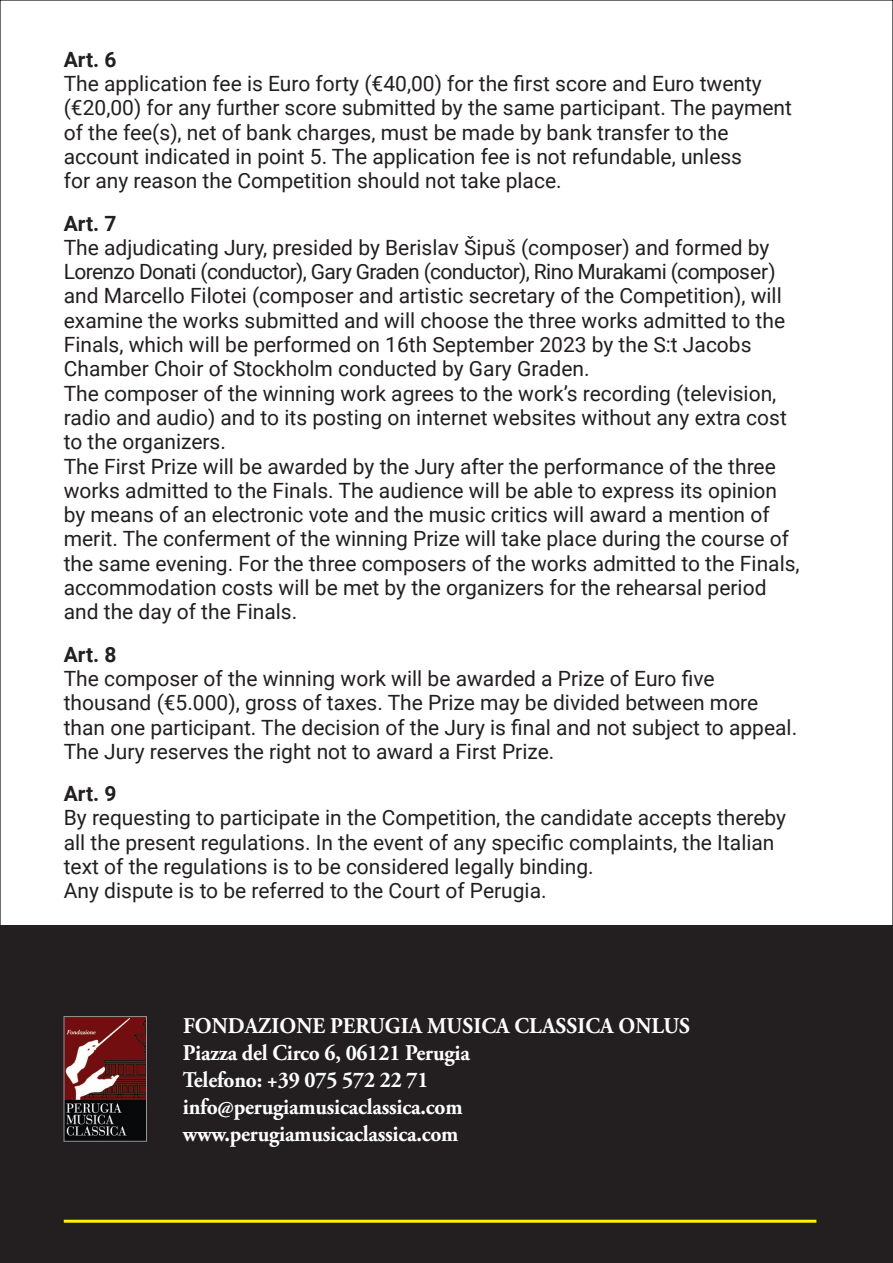
<style>
.page{position:relative;width:893px;height:1263px;background:#fff}
.page>*{position:absolute;margin:0;border:0;box-sizing:border-box;transform-origin:0 0}
.t1{font:700 22.5px/27px "Adobe Garamond Pro";letter-spacing:-.01em;color:#fff;scale:.95 1}
.t2{font:21px/24.3px "Roboto";color:#231f20}
.t3{font:700 21px "Roboto";letter-spacing:.01em;color:#231f20}
</style>
<div class="page">
<div style="left:0;top:926px;width:893px;height:337px;background:#231f20"></div>
<hr style="left:64px;top:1220px;width:752px;height:3px;background:#fff101">
<img style="left:66px;top:1018px;width:79px;height:121px">
<div style="left:64px;top:1016px;width:83px;height:125px;border:1px solid #939598"></div>
<p class="t3" style="left:64px;top:45px;width:54px">Art. 6</p>
<p class="t2" style="left:64px;top:71px;width:730px">The application fee is Euro forty (€40,00) for the fi rst score and Euro twenty (€20,00) for any further score submitted by the same participant. The payment of the fee(s), net of bank charges, must be made by bank transfer to the account indicated in point 5. The application fee is not refundable, unless<br>for any reason the Competition should not take place.</p>
<p class="t3" style="left:64px;top:208px;width:54px">Art. 7</p>
<p class="t2" style="left:64px;top:234px;width:737px">The adjudicating Jury, presided by Berislav Šipuš (composer) and formed by Lorenzo Donati (conductor), Gary Graden (conductor), Rino Murakami (composer) and Marcello Filotei (composer and artistic secretary of the Competition), will examine the works submitted and will choose the three works admitted to the Finals, which will be performed on 16th September 2023 by the S:t Jacobs Chamber Choir of Stockholm conducted by Gary Graden.<br>The composer of the winning work agrees to the work’s recording (television, radio and audio) and to its posting on internet websites without any extra cost to the organizers.<br>The First Prize will be awarded by the Jury after the performance of the three works admitted to the Finals. The audience will be able to express its opinion by means of an electronic vote and the music critics will award a mention of merit. The conferment of the winning Prize will take place during the course of the same evening. For the three composers of the works admitted to the Finals, accommodation costs will be met by the organizers for the rehearsal period and the day of the Finals.</p>
<p class="t3" style="left:64px;top:639px;width:54px">Art. 8</p>
<p class="t2" style="left:64px;top:666px;width:735px">The composer of the winning work will be awarded a Prize of Euro five thousand (€5.000), gross of taxes. The Prize may be divided between more than one participant. The decision of the Jury is fi nal and not subject to appeal.<br>The Jury reserves the right not to award a First Prize.</p>
<p class="t3" style="left:64px;top:779px;width:54px">Art. 9</p>
<p class="t2" style="left:64px;top:805px;width:724px">By requesting to participate in the Competition, the candidate accepts thereby all the present regulations. In the event of any specific complaints, the Italian text of the regulations is to be considered legally binding.<br>Any dispute is to be referred to the Court of Perugia.</p>
<p class="t1" style="left:183px;top:1012px;width:535px">FONDAZIONE PERUGIA MUSICA CLASSICA ONLUS Piazza del Circo 6, 06121 Perugia<br>Telefono: +39 075 572 22 71 info@perugiamusicaclassica.com www.perugiamusicaclassica.com</p>
</div>
